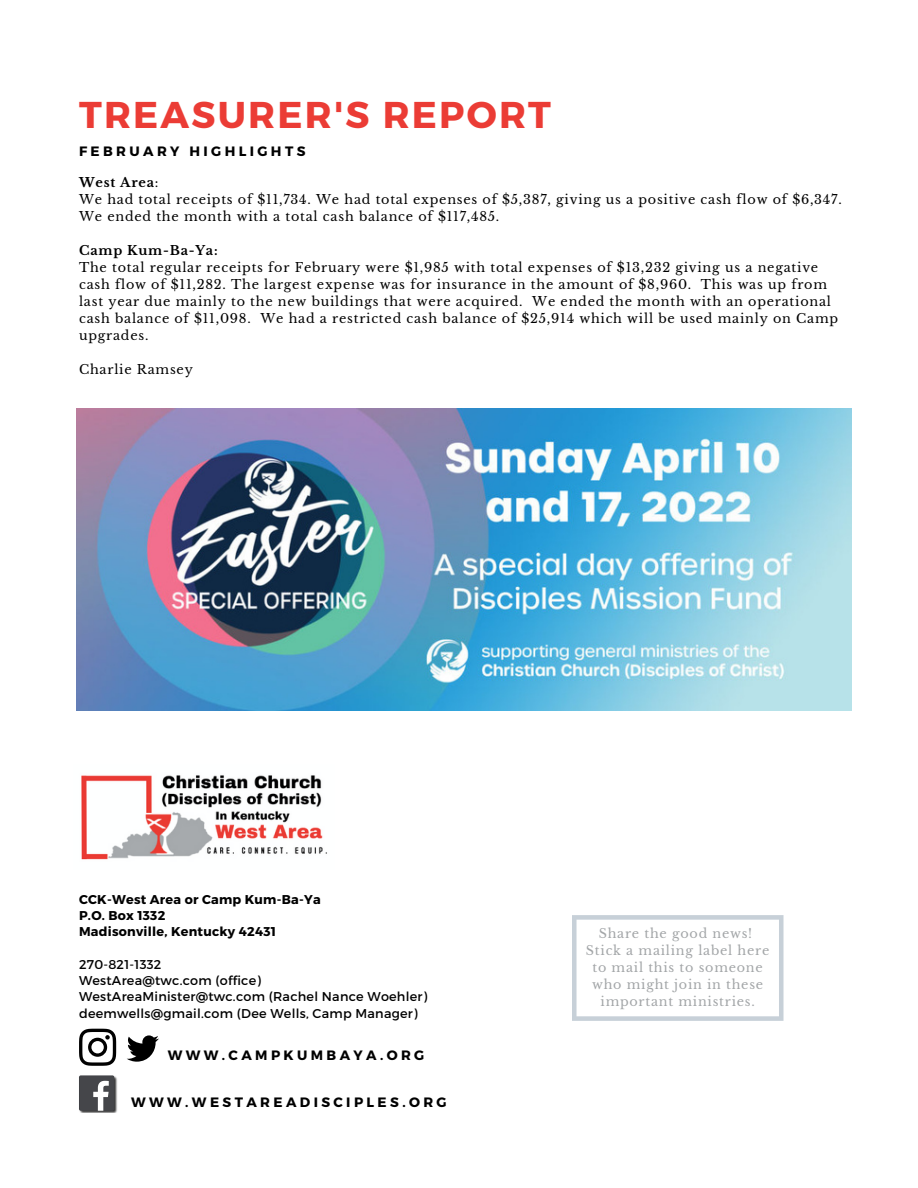
<style>
.page{position:relative;width:918px;height:1188px;background:#fff}
.page>*{position:absolute;margin:0;border:0;box-sizing:border-box;transform-origin:0 0}
.t1{font:700 37.2px "Montserrat";letter-spacing:.06em;color:#eb3c35}
.t2{font:700 13.65px "Montserrat";letter-spacing:.25em;color:#000}
.t3{font:12.75px/17.1px "Libre Baskerville";letter-spacing:.06em;color:#000}
.t4{font:12.75px "Montserrat";letter-spacing:.02em;color:#000}
.t5{font:12.75px/17px "Libre Baskerville";letter-spacing:.06em;color:#a3a6a8;text-align:center}
.t6{font:700 12.75px "Montserrat";letter-spacing:.02em;color:#000}
.t7{font:700 12.75px "Libre Baskerville";letter-spacing:.06em;color:#000}
.s1{font-weight:400}
</style>
<div class="page">
<img style="left:79px;top:1075px;width:39px;height:37px">
<svg style="left:79px;top:1029px;width:37px;height:37px"></svg>
<svg style="left:127px;top:1035px;width:32px;height:27px"></svg>
<img style="left:81px;top:775px;width:246px;height:85px">
<img style="left:77px;top:408px;width:775px;height:303px">
<svg style="left:572px;top:915px;width:212px;height:106px"></svg>
<p class="t1" style="left:79px;top:91px;width:474px">TREASURER'S REPORT</p>
<p class="t2" style="left:79px;top:142px;width:228px">FEBRUARY HIGHLIGHTS</p>
<p class="t7" style="left:79px;top:175px;width:81px">West Area<span class="s1">:</span></p>
<p class="t3" style="left:79px;top:191px;width:764px">We had total receipts of $11,734. We had total expenses of $5,387, giving us a positive cash flow of $6,347.<br>We ended the month with a total cash balance of $117,485.</p>
<p class="t7" style="left:79px;top:243px;width:140px">Camp Kum-Ba-Ya:</p>
<p class="t3" style="left:79px;top:259px;width:761px">The total regular receipts for February were $1,985 with total expenses of $13,232 giving us a negative cash flow of $11,282. The largest expense was for insurance in the amount of $8,960. This was up from last year due mainly to the new buildings that were acquired. We ended the month with an operational cash balance of $11,098. We had a restricted cash balance of $25,914 which will be used mainly on Camp upgrades.</p>
<p class="t3" style="left:79px;top:361px;width:115px">Charlie Ramsey</p>
<p class="t6" style="left:79px;top:891px;width:243px">CCK-West Area or Camp Kum-Ba-Ya</p>
<p class="t6" style="left:79px;top:907px;width:88px">P.O. Box 1332</p>
<p class="t6" style="left:79px;top:923px;width:198px">Madisonville, Kentucky 42431</p>
<p class="t4" style="left:79px;top:956px;width:84px">270-821-1332</p>
<p class="t4" style="left:79px;top:972px;width:183px">WestArea@twc.com (office)</p>
<p class="t4" style="left:79px;top:989px;width:350px">WestAreaMinister@twc.com (Rachel Nance Woehler)</p>
<p class="t4" style="left:79px;top:1005px;width:340px">deemwells@gmail.com (Dee Wells, Camp Manager)</p>
<p class="t2" style="left:168px;top:1046px;width:258px">WWW.CAMPKUMBAYA.ORG</p>
<p class="t2" style="left:131px;top:1093px;width:317px">WWW.WESTAREADISCIPLES.ORG</p>
<p class="t5" style="left:599px;top:925px;width:155px">Share the good news!</p>
<p class="t5" style="left:586px;top:942px;width:185px">Stick a mailing label here to mail this to someone who might join in these important ministries.</p>
</div>
